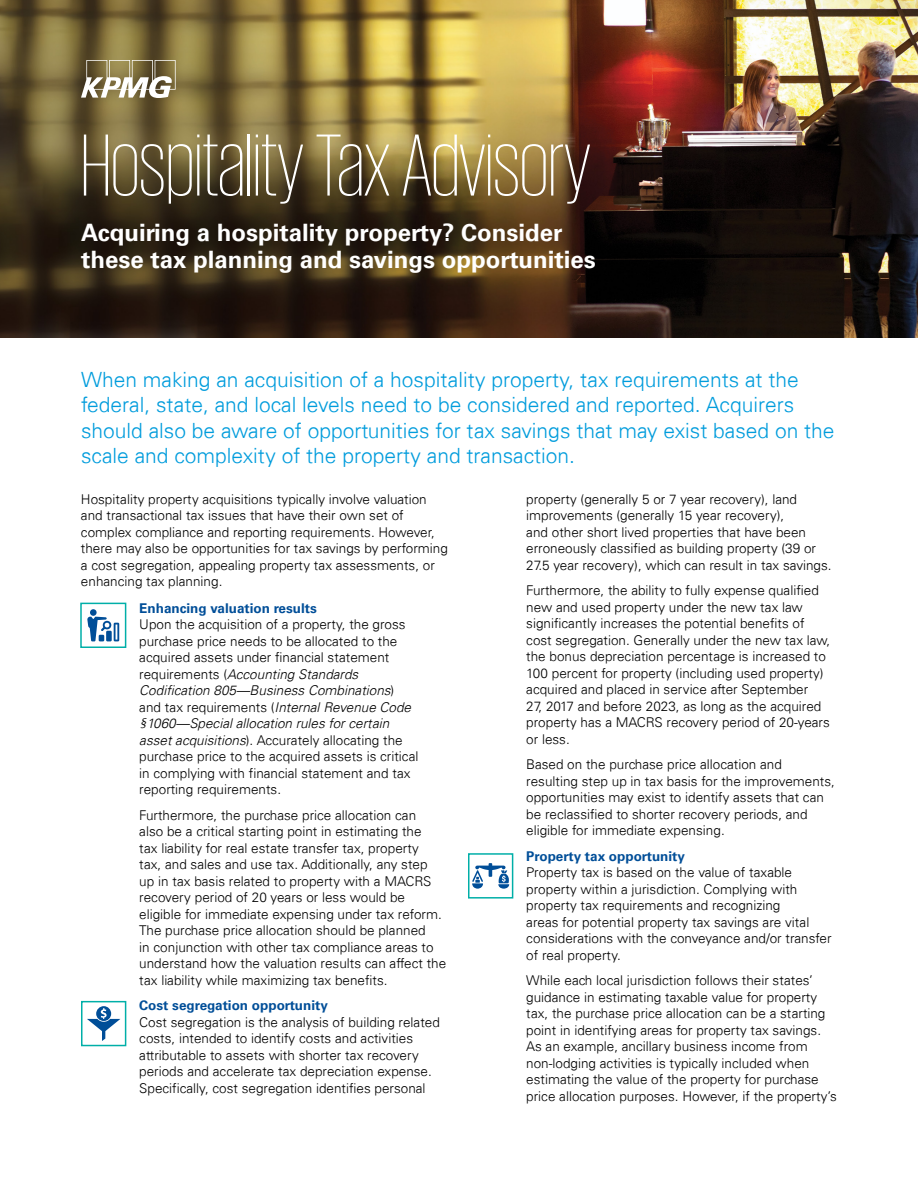
<style>
.page{position:relative;width:918px;height:1188px;background:#fff}
.page>*{position:absolute;margin:0;border:0;box-sizing:border-box;transform-origin:0 0}
.t1{font:200 90px "KPMG";color:#fff}
.t2{font:700 24px/27px "Univers 65";color:#fff}
.t3{font:300 21px/25.5px "Univers 45";color:#009cdc}
.t4{font:300 13.5px/16.5px "Univers 45";color:#000}
.t5{font:700 13.5px "Univers 65";color:#004e98}
.s1{font-style:italic}
</style>
<div class="page">
<img style="left:0;top:0;width:918px;height:338px">
<svg style="left:81px;top:60px;width:95px;height:38px"></svg>
<div style="left:80px;top:603px;width:46px;height:45px;border:2px solid #00afa8"></div>
<div style="left:81px;top:1001px;width:45px;height:45px;border:2px solid #00afa8"></div>
<div style="left:468px;top:853px;width:45px;height:46px;border:2px solid #00afa8"></div>
<svg style="left:87px;top:1006px;width:33px;height:35px"></svg>
<svg style="left:87px;top:609px;width:32px;height:32px"></svg>
<hr style="left:489px;top:863px;width:3px;height:14px;background:#004e98">
<svg style="left:472px;top:866px;width:37px;height:23px"></svg>
<h1 class="t1" style="left:81px;top:122px;width:511px">Hospitality Tax Advisory</h1>
<h2 class="t2" style="left:81px;top:220px;width:516px">Acquiring a hospitality property? Consider these tax planning and savings opportunities</h2>
<p class="t3" style="left:81px;top:366px;width:755px">When making an acquisition of a hospitality property, tax requirements at the federal, state, and local levels need to be considered and reported. Acquirers should also be aware of opportunities for tax savings that may exist based on the scale and complexity of the property and transaction.</p>
<p class="t4" style="left:81px;top:491px;width:368px">Hospitality property acquisitions typically involve valuation and transactional tax issues that have their own set of complex compliance and reporting requirements. However, there may also be opportunities for tax savings by performing a cost segregation, appealing property tax assessments, or enhancing tax planning.</p>
<p class="t5" style="left:139px;top:600px;width:179px">Enhancing valuation results</p>
<p class="t4" style="left:139px;top:616px;width:281px">Upon the acquisition of a property, the gross purchase price needs to be allocated to the acquired assets under financial statement requirements (<span class="s1">Accounting Standards Codification 805—Business Combinations</span>) and tax requirements (<span class="s1">Internal Revenue Code §1060—Special allocation rules for certain asset acquisitions</span>). Accurately allocating the purchase price to the acquired assets is critical in complying with financial statement and tax reporting requirements.</p>
<p class="t4" style="left:139px;top:807px;width:308px">Furthermore, the purchase price allocation can<br>also be a critical starting point in estimating the<br>tax liability for real estate transfer tax, property<br>tax, and sales and use tax. Additionally, any step<br>up in tax basis related to property with a MACRS recovery period of 20 years or less would be eligible for immediate expensing under tax reform.<br>The purchase price allocation should be planned<br>in conjunction with other tax compliance areas to understand how the valuation results can affect the tax liability while maximizing tax benefits.</p>
<p class="t5" style="left:139px;top:998px;width:190px">Cost segregation opportunity</p>
<p class="t4" style="left:139px;top:1014px;width:302px">Cost segregation is the analysis of building related costs, intended to identify costs and activities attributable to assets with shorter tax recovery periods and accelerate tax depreciation expense.<br>Specifically, cost segregation identifies personal</p>
<p class="t4" style="left:526px;top:491px;width:307px">property (generally 5 or 7 year recovery), land improvements (generally 15 year recovery),<br>and other short lived properties that have been erroneously classified as building property (39 or 27.5 year recovery), which can result in tax savings.</p>
<p class="t4" style="left:526px;top:582px;width:306px">Furthermore, the ability to fully expense qualified new and used property under the new tax law significantly increases the potential benefits of cost segregation. Generally under the new tax law, the bonus depreciation percentage is increased to 100 percent for property (including used property) acquired and placed in service after September<br>27, 2017 and before 2023, as long as the acquired property has a MACRS recovery period of 20-years or less.</p>
<p class="t4" style="left:526px;top:756px;width:310px">Based on the purchase price allocation and resulting step up in tax basis for the improvements, opportunities may exist to identify assets that can be reclassified to shorter recovery periods, and eligible for immediate expensing.</p>
<p class="t5" style="left:526px;top:848px;width:160px">Property tax opportunity</p>
<p class="t4" style="left:526px;top:864px;width:307px">Property tax is based on the value of taxable property within a jurisdiction. Complying with property tax requirements and recognizing<br>areas for potential property tax savings are vital considerations with the conveyance and/or transfer of real property.</p>
<p class="t4" style="left:526px;top:972px;width:312px">While each local jurisdiction follows their states’ guidance in estimating taxable value for property tax, the purchase price allocation can be a starting point in identifying areas for property tax savings.<br>As an example, ancillary business income from non-lodging activities is typically included when estimating the value of the property for purchase price allocation purposes. However, if the property’s</p>
</div>
